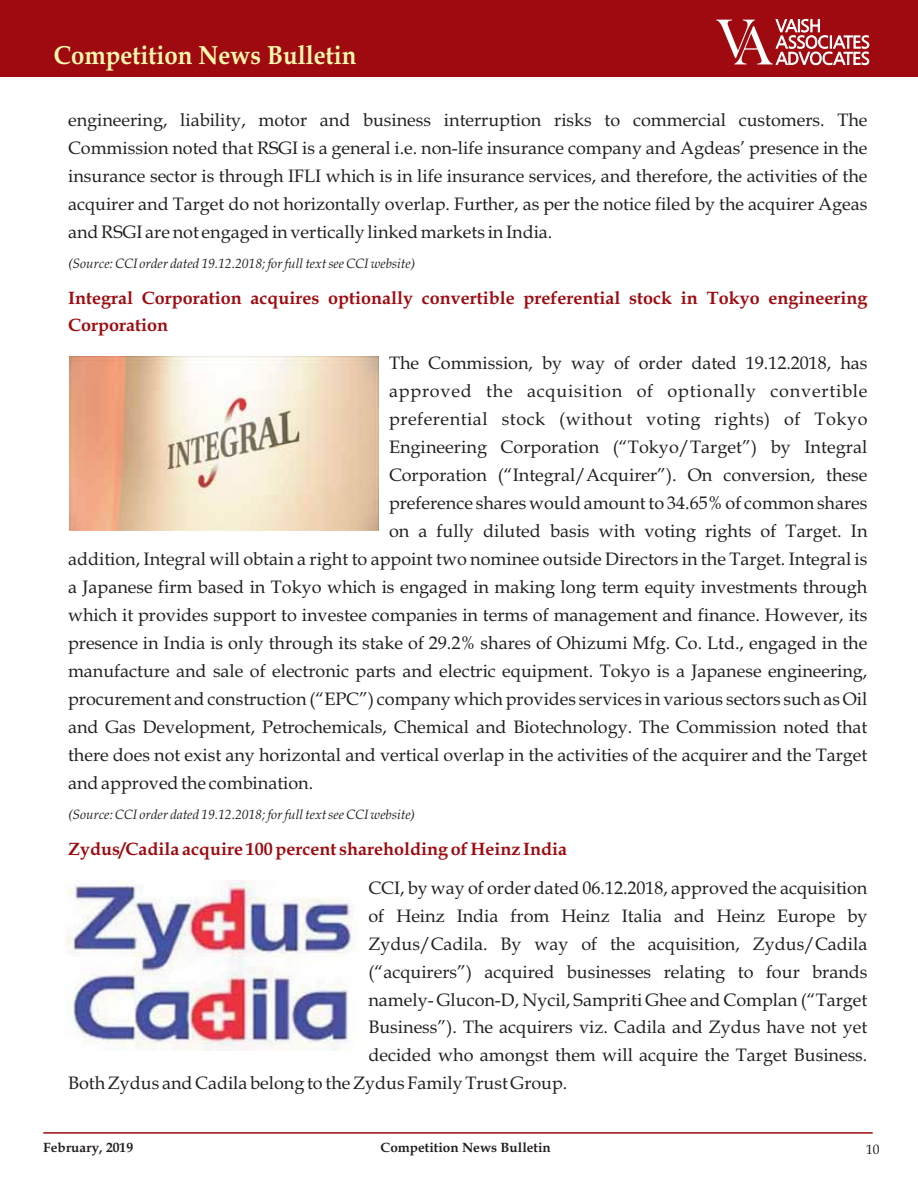
<style>
.page{position:relative;width:918px;height:1188px;background:#fff}
.page>*{position:absolute;margin:0;border:0;box-sizing:border-box;transform-origin:0 0}
.t1{font:700 26.25px "Book Antiqua";color:#fff9ae;scale:.91 1}
.t2{font:18px/27.9px "Book Antiqua";color:#231f20;text-align:justify}
.t3{font:700 18px/26.7px "Book Antiqua";color:#9e0a0f}
.t4{font:18px "Book Antiqua";letter-spacing:.045em;color:#231f20}
.t5{font:18px "Book Antiqua";letter-spacing:.03em;color:#231f20}
.t6{font:italic 13.5px "Book Antiqua";color:#231f20}
.t7{font:700 13.5px "Book Antiqua";color:#231f20}
.t8{font:13.5px "Book Antiqua";color:#231f20}
</style>
<div class="page">
<div style="left:0;top:0;width:918px;height:77px;background:#9e0a0f"></div>
<hr style="left:43px;top:1132px;width:830px;height:2px;background:#9e0a0f">
<svg style="left:716px;top:19px;width:153px;height:46px"></svg>
<img style="left:70px;top:357px;width:308px;height:173px">
<img style="left:66px;top:880px;width:290px;height:171px">
<h1 class="t1" style="left:54px;top:45px;width:334px">Competition News Bulletin</h1>
<p class="t2" style="left:68px;top:108px;width:801px">engineering, liability, motor and business interruption risks to commercial customers. The Commission noted that RSGI is a general i.e. non-life insurance company and Agdeas’ presence in the insurance sector is through IFLI which is in life insurance services, and therefore, the activities of the acquirer and Target do not horizontally overlap. Further, as per the notice filed by the acquirer Ageas and RSGI are not engaged in vertically linked markets in India.</p>
<p class="t6" style="left:68px;top:258px;width:349px">(Source: CCI order dated 19.12.2018; for full text see CCI website)</p>
<p class="t3" style="left:68px;top:286px;width:801px">Integral Corporation acquires optionally convertible preferential stock in Tokyo engineering<br>Corporation</p>
<p class="t2" style="left:389px;top:351px;width:480px">The Commission, by way of order dated 19.12.2018, has</p>
<p class="t4" style="left:389px;top:384px;width:480px">approved the acquisition of optionally convertible</p>
<p class="t5" style="left:389px;top:412px;width:480px">preferential stock (without voting rights) of Tokyo</p>
<p class="t2" style="left:389px;top:435px;width:480px">Engineering Corporation (“Tokyo/Target”) by Integral</p>
<p class="t2" style="left:389px;top:463px;width:480px">Corporation (“Integral/Acquirer”). On conversion, these</p>
<p class="t2" style="left:389px;top:491px;width:480px">preference shares would amount to 34.65% of common shares</p>
<p class="t2" style="left:389px;top:519px;width:480px">on a fully diluted basis with voting rights of Target. In</p>
<p class="t2" style="left:68px;top:547px;width:801px">addition, Integral will obtain a right to appoint two nominee outside Directors in the Target. Integral is</p>
<p class="t2" style="left:68px;top:575px;width:801px">a Japanese firm based in Tokyo which is engaged in making long term equity investments through</p>
<p class="t2" style="left:68px;top:603px;width:801px">which it provides support to investee companies in terms of management and finance. However, its</p>
<p class="t2" style="left:68px;top:631px;width:801px">presence in India is only through its stake of 29.2% shares of Ohizumi Mfg. Co. Ltd., engaged in the</p>
<p class="t2" style="left:68px;top:659px;width:801px">manufacture and sale of electronic parts and electric equipment. Tokyo is a Japanese engineering,</p>
<p class="t2" style="left:68px;top:687px;width:801px">procurement and construction (“EPC”) company which provides services in various sectors such as Oil</p>
<p class="t2" style="left:68px;top:715px;width:801px">and Gas Development, Petrochemicals, Chemical and Biotechnology. The Commission noted that</p>
<p class="t2" style="left:68px;top:743px;width:801px">there does not exist any horizontal and vertical overlap in the activities of the acquirer and the Target</p>
<p class="t2" style="left:68px;top:771px;width:247px">and approved the combination.</p>
<p class="t6" style="left:68px;top:810px;width:349px">(Source: CCI order dated 19.12.2018; for full text see CCI website)</p>
<p class="t3" style="left:68px;top:838px;width:501px">Zydus/Cadila acquire 100 percent shareholding of Heinz India</p>
<p class="t2" style="left:368px;top:876px;width:500px">CCI, by way of order dated 06.12.2018, approved the acquisition</p>
<p class="t2" style="left:368px;top:904px;width:500px">of Heinz India from Heinz Italia and Heinz Europe by</p>
<p class="t2" style="left:368px;top:932px;width:500px">Zydus/Cadila. By way of the acquisition, Zydus/Cadila</p>
<p class="t2" style="left:368px;top:960px;width:500px">(“acquirers”) acquired businesses relating to four brands</p>
<p class="t2" style="left:368px;top:988px;width:500px">namely- Glucon-D, Nycil, Sampriti Ghee and Complan (“Target</p>
<p class="t2" style="left:368px;top:1016px;width:500px">Business”). The acquirers viz. Cadila and Zydus have not yet</p>
<p class="t2" style="left:368px;top:1043px;width:500px">decided who amongst them will acquire the Target Business.</p>
<p class="t2" style="left:68px;top:1071px;width:501px">Both Zydus and Cadila belong to the Zydus Family Trust Group.</p>
<p class="t7" style="left:43px;top:1142px;width:91px">February, 2019</p>
<p class="t7" style="left:381px;top:1142px;width:172px">Competition News Bulletin</p>
<p class="t8" style="left:866px;top:1145px;width:15px">10</p>
</div>
